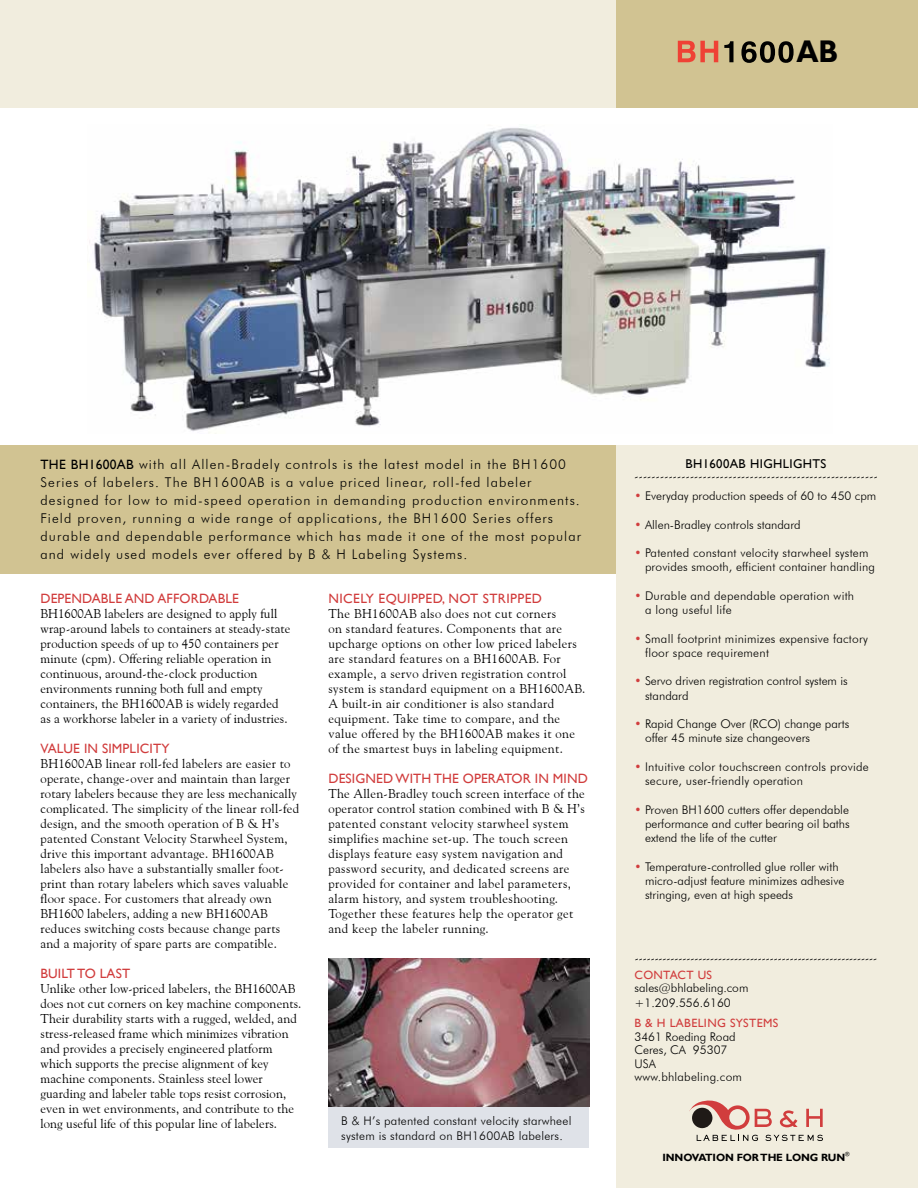
<style>
.page{position:relative;width:918px;height:1188px;background:#fff}
.page>*{position:absolute;margin:0;border:0;box-sizing:border-box;transform-origin:0 0}
.t1{font:700 31.35px "Gill Sans";color:#000;scale:.91 1}
.t2{font:300 13.5px/18px "Futura BT";letter-spacing:.08em;color:#000}
.t3{font:13.5px "Gill Sans";letter-spacing:.01em;color:#d13d3d}
.t4{font:13.5px "Gill Sans";letter-spacing:.03em;color:#d13d3d}
.t5{font:12.75px/15px "Goudy Old Style BT";letter-spacing:.02em;color:#000}
.t6{font:12.75px "Gill Sans";letter-spacing:.03em;color:#000}
.t7{font:300 12px/14.2px "Futura BT";color:#000}
.t8{font:300 12px/14.2px "Futura BT";letter-spacing:.02em;color:#000}
.t9{font:12px "Goudy Old Style BT";color:#000}
.t10{font:12px "Gill Sans";letter-spacing:.03em;color:#d13d3d}
.t11{font:700 10.5px "Gill Sans";letter-spacing:-.01em;color:#000}
.s1{font-family:"Gill Sans";font-weight:400}
.s2{color:#d13d3d}
</style>
<div class="page">
<div style="left:0;top:0;width:616px;height:108px;background:#f1edde"></div>
<div style="left:616px;top:0;width:302px;height:108px;background:#d1c392"></div>
<div style="left:0;top:446px;width:616px;height:128px;background:#d1c392"></div>
<div style="left:616px;top:446px;width:302px;height:742px;background:#f1edde"></div>
<div style="left:328px;top:1107px;width:262px;height:41px;background:#dfe2e8"></div>
<img style="left:89px;top:128px;width:741px;height:303px">
<img style="left:328px;top:958px;width:262px;height:149px">
<svg style="left:678px;top:41px;width:40px;height:21px"></svg>
<svg style="left:724px;top:41px;width:10px;height:21px"></svg>
<svg style="left:741px;top:41px;width:53px;height:22px"></svg>
<svg style="left:689px;top:1100px;width:134px;height:41px"></svg>
<h1 class="t1" style="left:796px;top:32px;width:48px">AB</h1>
<p class="t2" style="left:40px;top:455px;width:542px"><span class="s1">THE BH1600AB</span> with all Allen-Bradely controls is the latest model in the BH1600<br>Series of labelers. The BH1600AB is a value priced linear, roll-fed labeler designed for low to mid-speed operation in demanding production environments.<br>Field proven, running a wide range of applications, the BH1600 Series offers durable and dependable performance which has made it one of the most popular and widely used models ever offered by B &amp; H Labeling Systems.</p>
<p class="t3" style="left:40px;top:591px;width:200px">DEPENDABLE AND AFFORDABLE</p>
<p class="t5" style="left:40px;top:606px;width:252px">BH1600AB labelers are designed to apply full wrap-around labels to containers at steady-state production speeds of up to 450 containers per minute (cpm). Offering reliable operation in continuous, around-the-clock production environments running both full and empty containers, the BH1600AB is widely regarded as a workhorse labeler in a variety of industries.</p>
<p class="t3" style="left:40px;top:741px;width:131px">VALUE IN SIMPLICITY</p>
<p class="t5" style="left:40px;top:756px;width:260px">BH1600AB linear roll-fed labelers are easier to operate, change-over and maintain than larger rotary labelers because they are less mechanically complicated. The simplicity of the linear roll-fed design, and the smooth operation of B &amp; H’s patented Constant Velocity Starwheel System, drive this important advantage. BH1600AB labelers also have a substantially smaller foot&shy;print than rotary labelers which saves valuable floor space. For customers that already own BH1600 labelers, adding a new BH1600AB reduces switching costs because change parts and a majority of spare parts are compatible.</p>
<p class="t3" style="left:40px;top:966px;width:91px">BUILT TO LAST</p>
<p class="t5" style="left:40px;top:981px;width:262px">Unlike other low-priced labelers, the BH1600AB does not cut corners on key machine components.<br>Their durability starts with a rugged, welded, and stress-released frame which minimizes vibration and provides a precisely engineered platform which supports the precise alignment of key machine components. Stainless steel lower guarding and labeler table tops resist corrosion, even in wet environments, and contribute to the long useful life of this popular line of labelers.</p>
<p class="t4" style="left:328px;top:591px;width:215px">NICELY EQUIPPED, NOT STRIPPED</p>
<p class="t5" style="left:328px;top:606px;width:258px">The BH1600AB also does not cut corners<br>on standard features. Components that are upcharge options on other low priced labelers are standard features on a BH1600AB. For example, a servo driven registration control system is standard equipment on a BH1600AB.<br>A built-in air conditioner is also standard equipment. Take time to compare, and the value offered by the BH1600AB makes it one of the smartest buys in labeling equipment.</p>
<p class="t3" style="left:328px;top:771px;width:261px">DESIGNED WITH THE OPERATOR IN MIND</p>
<p class="t5" style="left:328px;top:786px;width:258px">The Allen-Bradley touch screen interface of the operator control station combined with B &amp; H’s patented constant velocity starwheel system simplifies machine set-up. The touch screen displays feature easy system navigation and password security, and dedicated screens are provided for container and label parameters, alarm history, and system troubleshooting.<br>Together these features help the operator get and keep the labeler running.</p>
<p class="t8" style="left:341px;top:1113px;width:232px;line-height:15px">B &amp; H’s patented constant velocity starwheel system is standard on BH1600AB labelers.</p>
<p class="t6" style="left:685px;top:456px;width:143px">BH1600AB HIGHLIGHTS</p>
<p class="t9" style="left:634px;top:468px;width:245px">---------------------------------------------------------</p>
<p class="t7" style="left:634px;top:489px;width:243px"><span class="s2">•</span> Everyday production speeds of 60 to 450 cpm</p>
<p class="t7" style="left:634px;top:517px;width:168px"><span class="s2">•</span> Allen-Bradley controls standard</p>
<p class="t7" style="left:645px;top:546px;width:231px;text-indent:-11px"><span class="s2">•</span> Patented constant velocity starwheel system provides smooth, efficient container handling</p>
<p class="t8" style="left:645px;top:588px;width:211px;text-indent:-11px"><span class="s2">•</span> Durable and dependable operation with a long useful life</p>
<p class="t8" style="left:645px;top:631px;width:224px;text-indent:-11px"><span class="s2">•</span> Small footprint minimizes expensive factory floor space requirement</p>
<p class="t7" style="left:645px;top:674px;width:204px;text-indent:-11px"><span class="s2">•</span> Servo driven registration control system is standard</p>
<p class="t7" style="left:645px;top:717px;width:206px;text-indent:-11px"><span class="s2">•</span> Rapid Change Over (RCO) change parts offer 45 minute size changeovers</p>
<p class="t8" style="left:645px;top:759px;width:225px;text-indent:-11px"><span class="s2">•</span> Intuitive color touchscreen controls provide secure, user-friendly operation</p>
<p class="t7" style="left:645px;top:802px;width:206px;text-align:justify;text-indent:-11px"><span class="s2">•</span> Proven BH1600 cutters offer dependable performance and cutter bearing oil baths extend the life of the cutter</p>
<p class="t7" style="left:645px;top:859px;width:201px;text-indent:-11px"><span class="s2">•</span> Temperature-controlled glue roller with micro-adjust feature minimizes adhesive stringing, even at high speeds</p>
<p class="t9" style="left:635px;top:950px;width:244px">-------------------------------------------------------------</p>
<p class="t10" style="left:634px;top:968px;width:79px">CONTACT US</p>
<p class="t7" style="left:634px;top:980px;width:115px;line-height:15px">sales@bhlabeling.com +1.209.556.6160</p>
<p class="t10" style="left:634px;top:1016px;width:145px">B &amp; H LABELING SYSTEMS</p>
<p class="t7" style="left:634px;top:1030px;width:109px;line-height:13.5px">3461 Roeding Road<br>Ceres, CA 95307<br>USA www.bhlabeling.com</p>
<p class="t11" style="left:662px;top:1151px;width:189px">INNOVATION FOR THE LONG RUN<sup>®</sup></p>
</div>
